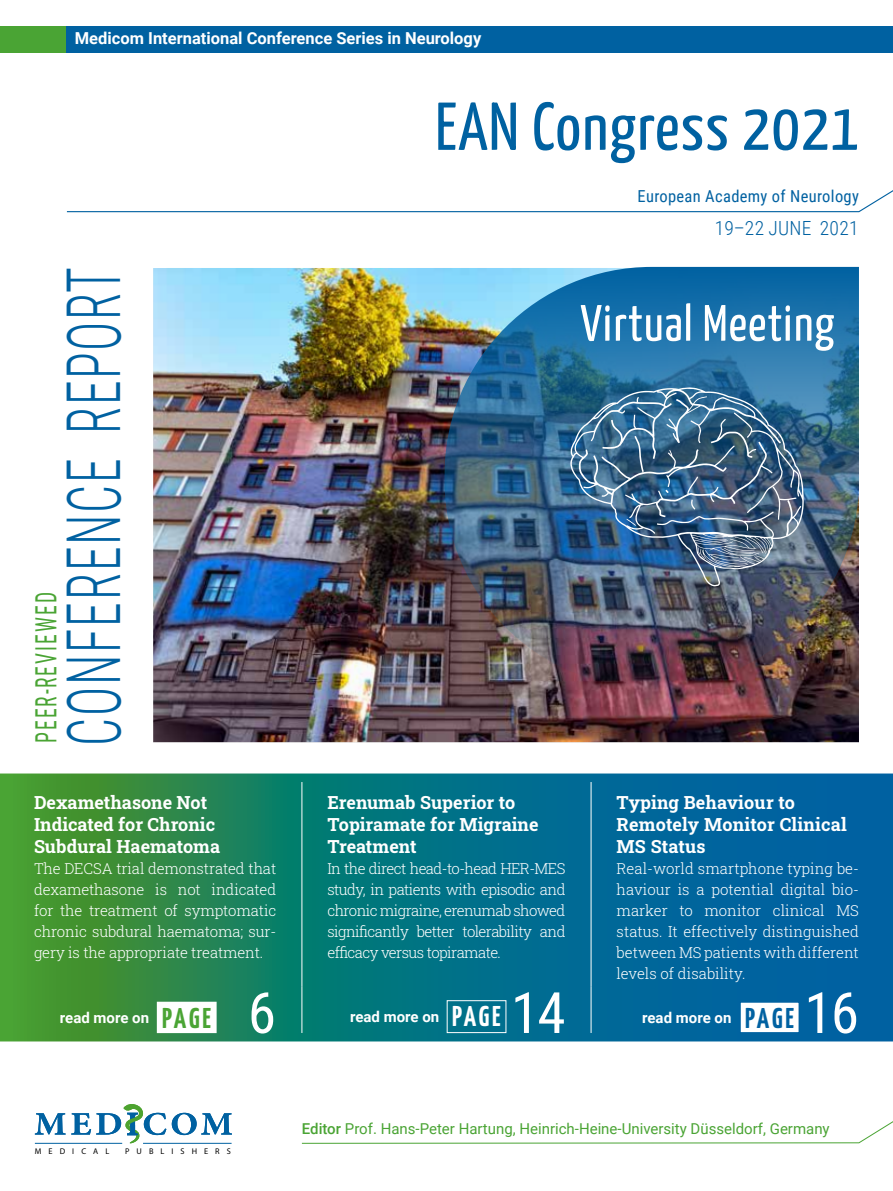
<style>
.page{position:relative;width:893px;height:1191px;background:#fff}
.page>*{position:absolute;margin:0;border:0;box-sizing:border-box;transform-origin:0 0}
.t1{font:300 74.25px "Roboto Condensed";letter-spacing:.035em;color:#0061a1;scale:.67 1}
.t2{font:200 67.5px "Yanone Kaffeesatz";letter-spacing:.02em;color:#0061a1}
.t3{font:57px "Roboto Condensed";color:#fff}
.t4{font:200 51px "Yanone Kaffeesatz";letter-spacing:.02em;color:#fff}
.t5{font:29.25px "Roboto Condensed";letter-spacing:.105em;color:#4aa434;scale:.67 1}
.t6{font:200 28.5px "Yanone Kaffeesatz";color:#4aa434}
.t7{font:200 28.5px "Yanone Kaffeesatz";color:#0061a1}
.t8{font:300 19.5px "Roboto Condensed";letter-spacing:.015em;color:#0061a1}
.t9{font:18px/21.6px "Roboto Slab";color:#fff}
.t10{font:700 16.5px "Roboto";color:#fff}
.t11{font:16.5px "Roboto Condensed";letter-spacing:.02em;color:#0061a1}
.t12{font:300 15px/21px "Roboto Slab";color:#fff;text-align:justify}
.t13{font:15px "Roboto";color:#4aa434}
.t14{font:700 15px "Roboto";color:#fff}
.t15{font:300 8.25px "Futura Std";letter-spacing:.85em;color:#000}
.s1{font-family:"Yanone Kaffeesatz";font-weight:200;font-size:28.5px}
.s2{font-family:"Roboto Condensed";font-weight:400;font-size:57px}
.s3{font-weight:500}
</style>
<div class="page">
<svg style="left:66px;top:190px;width:827px;height:23px"></svg>
<div style="left:0;top:26px;width:67px;height:27px;background:#4aa434"></div>
<div style="left:66px;top:26px;width:827px;height:27px;background:#0061a1"></div>
<svg style="left:172px;top:1112px;width:60px;height:23px"></svg>
<svg style="left:35px;top:1104px;width:131px;height:40px"></svg>
<hr style="left:35px;top:1143px;width:87px;height:1px;background:#0061a1">
<hr style="left:143px;top:1143px;width:89px;height:1px;background:#0061a1">
<svg style="left:302px;top:1121px;width:591px;height:22px"></svg>
<img style="left:153px;top:268px;width:706px;height:474px">
<svg style="left:0;top:773px;width:893px;height:268px;background:#107678"></svg>
<hr style="left:302px;top:782px;width:1px;height:204px;background:#fff">
<hr style="left:591px;top:782px;width:1px;height:204px;background:#fff">
<hr style="left:302px;top:986px;width:1px;height:47px;background:#fff">
<hr style="left:591px;top:986px;width:1px;height:47px;background:#fff">
<div style="left:157px;top:1002px;width:59px;height:30px;background:#fff"></div>
<div style="left:157px;top:1001px;width:59px;height:32px;border:1px solid #fff"></div>
<div style="left:447px;top:1000px;width:59px;height:33px;border:1px solid #fff"></div>
<div style="left:740px;top:1002px;width:59px;height:30px;background:#fff"></div>
<div style="left:740px;top:1001px;width:59px;height:32px;border:1px solid #0061a1"></div>
<img style="left:443px;top:266px;width:416px;height:423px">
<img style="left:570px;top:387px;width:234px;height:199px">
<p class="t10" style="left:75px;top:27px;width:408px">Medicom International Conference Series in Neurology</p>
<h3 class="t5" style="left:25px;top:743px;width:226px;rotate:-90deg">PEER-REVIEWED</h3>
<h1 class="t1" style="left:42px;top:745px;width:716px;rotate:-90deg">CONFERENCE REPORT</h1>
<p class="t9" style="left:34px;top:791px;width:188px">Dexamethasone Not<br>Indicated for Chronic<br>Subdural Haematoma</p>
<p class="t12" style="left:34px;top:857px;width:244px">The DECSA trial demonstrated that dexamethasone is not indicated for the treatment of symptomatic chronic subdural haematoma; sur&shy;gery is the appropriate treatment.</p>
<h2 class="t2" style="left:435px;top:78px;width:425px">EAN Congress 2021</h2>
<p class="t11" style="left:638px;top:185px;width:223px">European Academy of Neurology</p>
<h3 class="t8" style="left:715px;top:215px;width:145px">19–22 JUNE 2021</h3>
<h3 class="t4" style="left:580px;top:286px;width:255px">Virtual Meeting</h3>
<p class="t9" style="left:327px;top:791px;width:213px">Erenumab Superior to<br>Topiramate for Migraine<br>Treatment</p>
<p class="t12" style="left:327px;top:857px;width:240px">In the direct head-to-head HER-MES study, in patients with episodic and chronic migraine, erenumab showed significantly better tolerability and efficacy versus topiramate.</p>
<p class="t9" style="left:617px;top:791px;width:232px">Typing Behaviour to<br>Remotely Monitor Clinical<br>MS Status</p>
<p class="t12" style="left:617px;top:857px;width:244px;text-align:left">Real-world smartphone typing be&shy;haviour is a potential digital bio&shy;marker to monitor clinical MS status. It effectively distinguished between MS patients with different levels of disability.</p>
<p class="t14" style="left:60px;top:1007px;width:91px">read more on</p>
<h3 class="t6" style="left:162px;top:997px;width:50px">PAGE</h3>
<h3 class="t3" style="left:248px;top:972px;width:30px">6</h3>
<p class="t14" style="left:350px;top:1006px;width:217px">read more on <span class="s1">PAGE</span> <span class="s2">14</span></p>
<p class="t14" style="left:642px;top:1007px;width:91px">read more on</p>
<h3 class="t7" style="left:745px;top:997px;width:50px">PAGE</h3>
<h3 class="t3" style="left:804px;top:972px;width:56px">16</h3>
<p class="t15" style="left:35px;top:1146px;width:76px">MEDICAL</p>
<p class="t15" style="left:125px;top:1146px;width:107px">PUBLISHERS</p>
<p class="t13" style="left:302px;top:1118px;width:529px"><span class="s3">Editor</span> Prof. Hans-Peter Hartung, Heinrich-Heine-University Düsseldorf, Germany</p>
</div>
